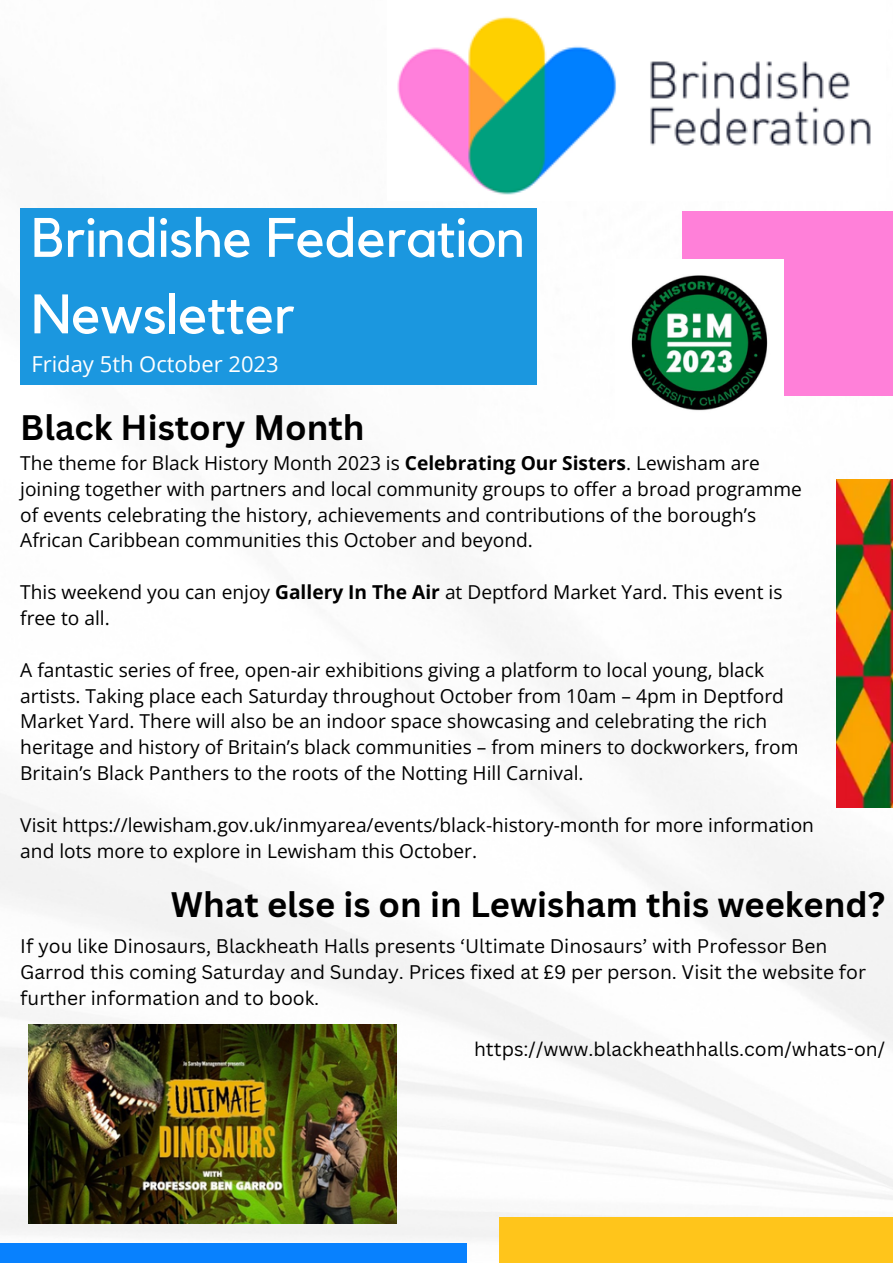
<style>
.page{position:relative;width:893px;height:1264px;background:#fff}
.page>*{position:absolute;margin:0;border:0;box-sizing:border-box;transform-origin:0 0}
.t1{font:54.9px/76.5px "Kollektif";color:#fff}
.t2{font:700 34.5px "Canva Sans";color:#000}
.t3{font:22.05px "Open Sans";color:#fff}
.t4{font:19.2px/25.8px "Open Sans";color:#000}
.t5{font:19.2px/25.8px "Canva Sans";color:#000}
.s1{font-weight:700}
</style>
<div class="page">
<img style="left:0;top:562px;width:892px;height:677px">
<div style="left:682px;top:211px;width:210px;height:185px;background:#ff80d9"></div>
<div style="left:20px;top:208px;width:517px;height:177px;background:#1b97df"></div>
<div style="left:0;top:1243px;width:467px;height:19px;background:#0881fe"></div>
<div style="left:499px;top:1217px;width:393px;height:45px;background:#ffc51b"></div>
<img style="left:397px;top:16px;width:474px;height:179px">
<img style="left:836px;top:479px;width:56px;height:328px">
<img style="left:631px;top:259px;width:152px;height:152px">
<img style="left:29px;top:1024px;width:367px;height:199px">
<p class="t1" style="left:31px;top:202px;width:495px">Brindishe Federation<br>Newsletter</p>
<p class="t3" style="left:31px;top:348px;width:249px">Friday 5th October 2023</p>
<p class="t2" style="left:20px;top:403px;width:346px">Black History Month</p>
<p class="t4" style="left:20px;top:449px;width:783px">The theme for Black History Month 2023 is <span class="s1">Celebrating Our Sisters</span>. Lewisham are joining together with partners and local community groups to offer a broad programme of events celebrating the history, achievements and contributions of the borough’s African Caribbean communities this October and beyond.</p>
<p class="t4" style="left:20px;top:578px;width:763px">This weekend you can enjoy <span class="s1">Gallery In The Air</span> at Deptford Market Yard. This event is free to all.</p>
<p class="t4" style="left:20px;top:656px;width:779px">A fantastic series of free, open-air exhibitions giving a platform to local young, black artists. Taking place each Saturday throughout October from 10am – 4pm in Deptford Market Yard. There will also be an indoor space showcasing and celebrating the rich heritage and history of Britain’s black communities – from miners to dockworkers, from Britain’s Black Panthers to the roots of the Notting Hill Carnival.</p>
<p class="t4" style="left:20px;top:811px;width:795px">Visit https://lewisham.gov.uk/inmyarea/events/black-history-month for more information and lots more to explore in Lewisham this October.</p>
<p class="t2" style="left:171px;top:879px;width:715px">What else is on in Lewisham this weekend?</p>
<p class="t5" style="left:20px;top:932px;width:847px">If you like Dinosaurs, Blackheath Halls presents ‘Ultimate Dinosaurs’ with Professor Ben<br>Garrod this coming Saturday and Sunday. Prices fixed at £9 per person. Visit the website for further information and to book.</p>
<p class="t5" style="left:474px;top:1035px;width:412px">https://www.blackheathhalls.com/whats-on/</p>
</div>
